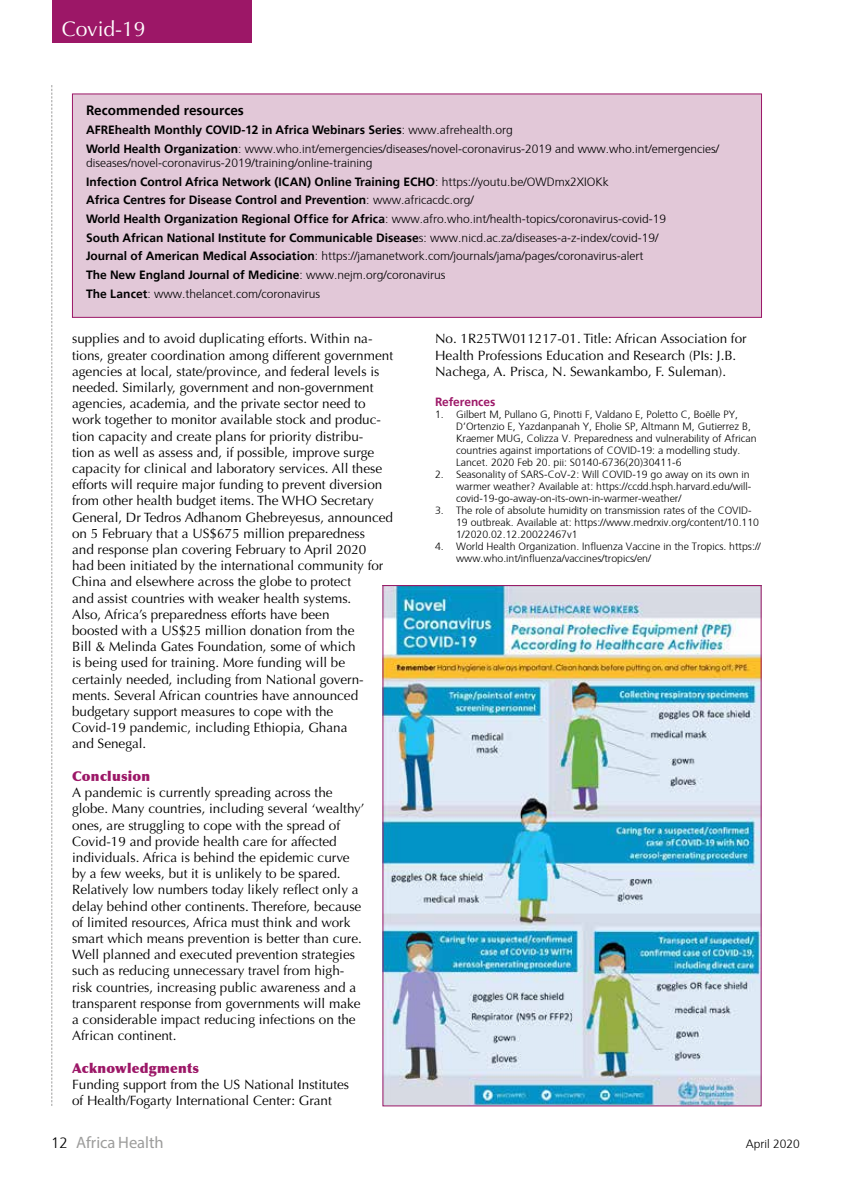
<style>
.page{position:relative;width:851px;height:1191px;background:#fff}
.page>*{position:absolute;margin:0;border:0;box-sizing:border-box;transform-origin:0 0}
.t1{font:21px "Optima";color:#fff}
.t2{font:16.5px "Myriad Pro";color:#9d9d9c}
.t3{font:13.5px/16.2px "Optima";color:#000}
.t4{font:900 13.5px "Optima";letter-spacing:.02em;color:#9c1767}
.t5{font:700 13.5px "Frutiger";color:#000}
.t6{font:300 12px/18.6px "Frutiger";color:#000}
.t7{font:700 11.85px "Frutiger";color:#9c1767}
.t8{font:300 10.5px/12px "Frutiger";color:#000}
.s1{font-weight:700}
.s2{font-family:"Frutiger";font-weight:300;font-size:15px;color:#000}
</style>
<div class="page">
<svg style="left:51px;top:85px;width:1px;height:1021px"></svg>
<div style="left:52px;top:0;width:200px;height:42px;background:#9c1767"></div>
<div style="left:72px;top:94px;width:689px;height:224px;background:#e2c8d8;border:1px solid #9c1767"></div>
<img style="left:384px;top:587px;width:375px;height:517px">
<h1 class="t1" style="left:62px;top:17px;width:85px">Covid-19</h1>
<h1 class="t1" style="left:80px;top:17px;width:67px">Feature</h1>
<p class="t5" style="left:86px;top:102px;width:159px">Recommended resources</p>
<p class="t6" style="left:86px;top:121px;width:634px"><span class="s1">AFREhealth Monthly COVID-12 in Africa Webinars Series</span>: www.afrehealth.org<br><span class="s1">World Health Organization</span>: www.who.int/emergencies/diseases/novel-coronavirus-2019 and www.who.int/emergencies/</p>
<p class="t6" style="left:86px;top:155px;width:581px">diseases/novel-coronavirus-2019/training/online-training<br><span class="s1">Infection Control Africa Network (ICAN) Online Training ECHO</span>: https://youtu.be/OWDmx2XIOKk<br><span class="s1">Africa Centres for Disease Control and Prevention</span>: www.africacdc.org/<br><span class="s1">World Health Organization Regional Office for Africa</span>: www.afro.who.int/health-topics/coronavirus-covid-19<br><span class="s1">South African National Institute for Communicable Disease</span>s: www.nicd.ac.za/diseases-a-z-index/covid-19/ <span class="s1">Journal of American Medical Association</span>: https://jamanetwork.com/journals/jama/pages/coronavirus-alert <span class="s1">The New England Journal of Medicine</span>: www.nejm.org/coronavirus<br><span class="s1">The Lancet</span>: www.thelancet.com/coronavirus</p>
<p class="t3" style="left:72px;top:331px;width:322px">supplies and to avoid duplicating efforts. Within na&shy;tions, greater coordination among different government agencies at local, state/province, and federal levels is needed. Similarly, government and non-government agencies, academia, and the private sector need to work together to monitor available stock and produc&shy;tion capacity and create plans for priority distribu-<br>tion as well as assess and, if possible, improve surge capacity for clinical and laboratory services. All these efforts will require major funding to prevent diversion from other health budget items. The WHO Secretary General, Dr Tedros Adhanom Ghebreyesus, announced on 5 February that a US$675 million preparedness<br>and response plan covering February to April 2020<br>had been initiated by the international community for China and elsewhere across the globe to protect<br>and assist countries with weaker health systems.<br>Also, Africa’s preparedness efforts have been<br>boosted with a US$25 million donation from the<br>Bill &amp; Melinda Gates Foundation, some of which<br>is being used for training. More funding will be certainly needed, including from National govern&shy;ments. Several African countries have announced budgetary support measures to cope with the<br>Covid-19 pandemic, including Ethiopia, Ghana<br>and Senegal.</p>
<p class="t4" style="left:72px;top:768px;width:80px">Conclusion</p>
<p class="t3" style="left:72px;top:784px;width:294px">A pandemic is currently spreading across the globe. Many countries, including several ‘wealthy’ ones, are struggling to cope with the spread of Covid-19 and provide health care for affected individuals. Africa is behind the epidemic curve by a few weeks, but it is unlikely to be spared.<br>Relatively low numbers today likely reflect only a delay behind other continents. Therefore, because of limited resources, Africa must think and work smart which means prevention is better than cure.<br>Well planned and executed prevention strategies such as reducing unnecessary travel from high&shy;risk countries, increasing public awareness and a transparent response from governments will make a considerable impact reducing infections on the African continent.</p>
<p class="t4" style="left:72px;top:1059px;width:128px">Acknowledgments</p>
<p class="t3" style="left:72px;top:1076px;width:278px">Funding support from the US National Institutes of Health/Fogarty International Center: Grant</p>
<p class="t3" style="left:435px;top:331px;width:313px">No. 1R25TW011217-01. Title: African Association for<br>Health Professions Education and Research (PIs: J.B.<br>Nachega, A. Prisca, N. Sewankambo, F. Suleman).</p>
<p class="t7" style="left:435px;top:394px;width:62px">References</p>
<p class="t8" style="left:456px;top:409px;width:302px;text-indent:-21px">1. Gilbert M, Pullano G, Pinotti F, Valdano E, Poletto C, Boëlle PY, D’Ortenzio E, Yazdanpanah Y, Eholie SP, Altmann M, Gutierrez B, Kraemer MUG, Colizza V. Preparedness and vulnerability of African countries against importations of COVID-19: a modelling study.<br>Lancet. 2020 Feb 20. pii: S0140-6736(20)30411-6</p>
<p class="t8" style="left:456px;top:469px;width:297px;text-indent:-21px">2. Seasonality of SARS-CoV-2: Will COVID-19 go away on its own in warmer weather? Available at: https://ccdd.hsph.harvard.edu/will&shy;covid-19-go-away-on-its-own-in-warmer-weather/</p>
<p class="t8" style="left:456px;top:505px;width:304px;text-indent:-21px">3. The role of absolute humidity on transmission rates of the COVID-<br>19 outbreak. Available at: https://www.medrxiv.org/content/10.110<br>1/2020.02.12.20022467v1</p>
<p class="t8" style="left:456px;top:541px;width:306px;text-indent:-21px">4. World Health Organization. Influenza Vaccine in the Tropics. https:// www.who.int/influenza/vaccines/tropics/en/</p>
<p class="t2" style="left:51px;top:1132px;width:114px"><span class="s2">12</span> Africa Health</p>
<p class="t6" style="left:745px;top:1135px;width:56px">April 2020</p>
</div>
